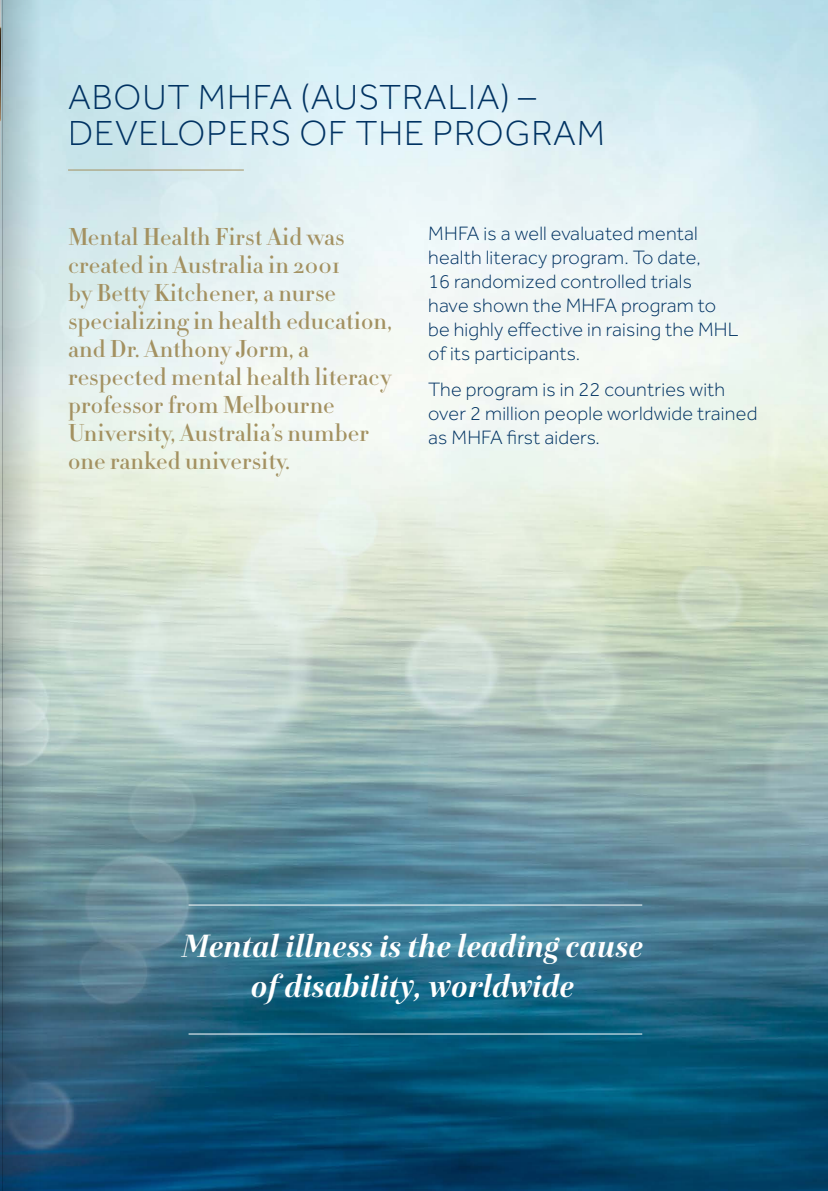
<style>
.page{position:relative;width:828px;height:1191px;background:#fff}
.page>*{position:absolute;margin:0;border:0;box-sizing:border-box;transform-origin:0 0}
.t1{font:300 36px/36px "Effra";letter-spacing:.025em;color:#003262}
.t2{font:italic 700 32px/40px "Exquise FY";letter-spacing:.01em;color:#fff;text-align:center}
.t3{font:500 24px/28px "Didot HTF 11";letter-spacing:.005em;color:#a39161}
.t4{font:300 20px/24px "Effra";letter-spacing:.01em;color:#003262}
</style>
<div class="page">
<img style="left:2px;top:0;width:826px;height:1191px">
<hr style="left:68px;top:169px;width:176px;height:1px;background:#a39161">
<hr style="left:189px;top:1033px;width:453px;height:1px;background:#fff">
<hr style="left:189px;top:904px;width:453px;height:1px;background:#fff">
<svg style="left:0;top:0;width:2px;height:1191px"></svg>
<svg style="left:3px;top:0;width:67px;height:1191px"></svg>
<h1 class="t1" style="left:68px;top:79px;width:538px">ABOUT MHFA (AUSTRALIA) –<br>DEVELOPERS OF THE PROGRAM</h1>
<p class="t3" style="left:68px;top:223px;width:325px">Mental Health First Aid was created in Australia in 2001<br>by Betty Kitchener, a nurse specializing in health education, and Dr. Anthony Jorm, a respected mental health literacy professor from Melbourne<br>University, Australia’s number one ranked university.</p>
<p class="t4" style="left:428px;top:221px;width:312px">MHFA is a well evaluated mental health literacy program. To date,<br>16 randomized controlled trials<br>have shown the MHFA program to be highly effective in raising the MHL of its participants.</p>
<p class="t4" style="left:428px;top:377px;width:331px">The program is in 22 countries with over 2 million people worldwide trained as MHFA first aiders.</p>
<h2 class="t2" style="left:182px;top:925px;width:462px">Mental illness is the leading cause of disability, worldwide</h2>
</div>
